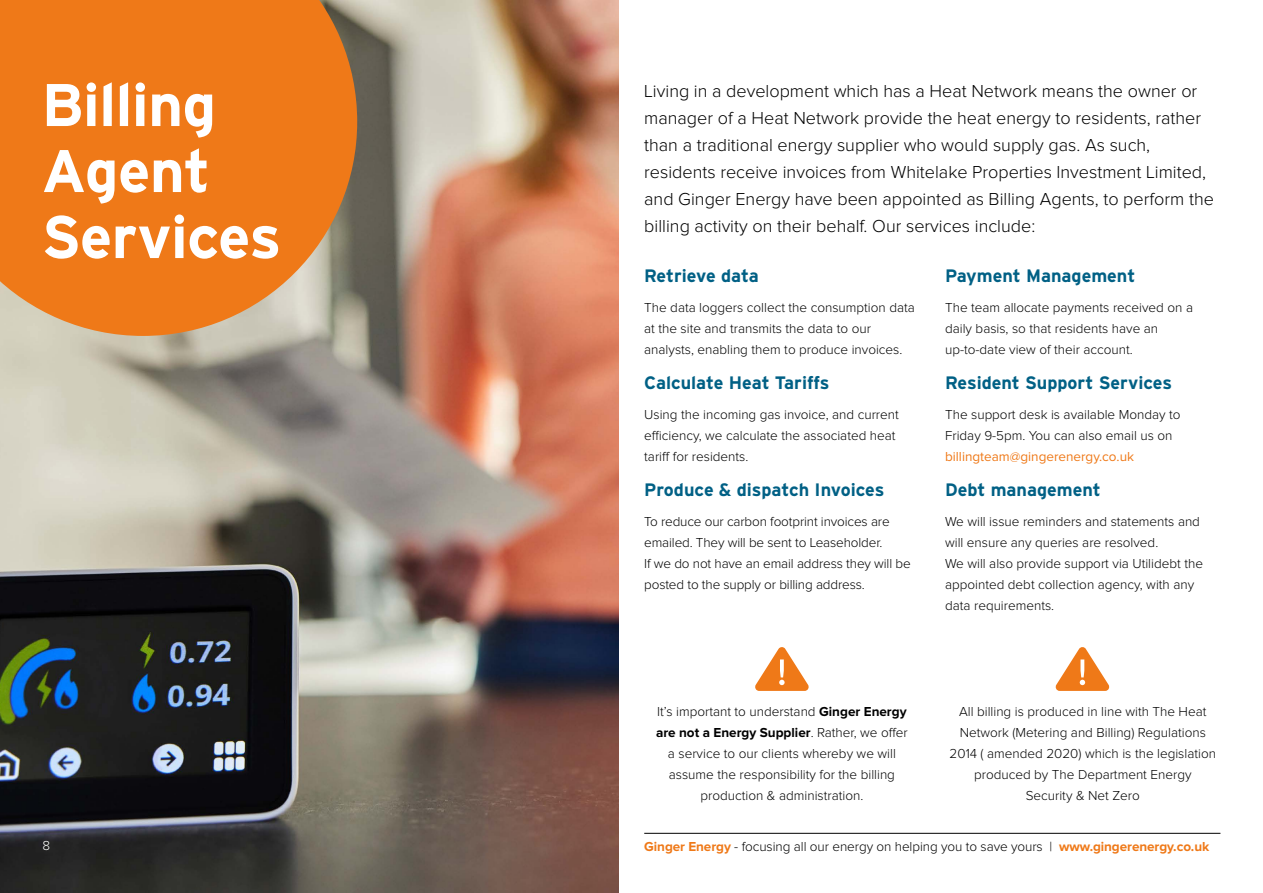
<style>
.page{position:relative;width:1263px;height:893px;background:#fff}
.page>*{position:absolute;margin:0;border:0;box-sizing:border-box;transform-origin:0 0}
.t1{font:700 60px/66px "Interstate";letter-spacing:-.01em;color:#fff}
.t2{font:300 18px/27px "Proxima Nova";color:#000}
.t3{font:700 18px "Interstate";color:#006085}
.t4{font:300 13.5px/21px "Proxima Nova";color:#000}
.t5{font:13.5px "Proxima Nova";color:#ef7918}
.t6{font:300 13.5px "Proxima Nova";color:#fff}
.s1{font-weight:700}
.s2{font-weight:700;color:#ef7918}
</style>
<div class="page">
<img style="left:0;top:0;width:619px;height:893px">
<svg style="left:0;top:0;width:357px;height:336px;background:#e77e27"></svg>
<svg style="left:755px;top:647px;width:54px;height:44px"></svg>
<svg style="left:1055px;top:647px;width:55px;height:44px"></svg>
<hr style="left:644px;top:833px;width:576px;height:1px;background:#000">
<h1 class="t1" style="left:41px;top:72px;width:241px">Billing<br>Agent<br>Services</h1>
<p class="t2" style="left:644px;top:78px;width:571px">Living in a development which has a Heat Network means the owner or manager of a Heat Network provide the heat energy to residents, rather than a traditional energy supplier who would supply gas. As such, residents receive invoices from Whitelake Properties Investment Limited, and Ginger Energy have been appointed as Billing Agents, to perform the billing activity on their behalf. Our services include:</p>
<h2 class="t3" style="left:644px;top:266px;width:116px">Retrieve data</h2>
<p class="t4" style="left:644px;top:297px;width:272px">The data loggers collect the consumption data at the site and transmits the data to our analysts, enabling them to produce invoices.</p>
<h2 class="t3" style="left:644px;top:373px;width:187px">Calculate Heat Tariffs</h2>
<p class="t4" style="left:644px;top:404px;width:256px">Using the incoming gas invoice, and current efficiency, we calculate the associated heat tariff for residents.</p>
<h2 class="t3" style="left:644px;top:480px;width:242px">Produce &amp; dispatch Invoices</h2>
<p class="t4" style="left:644px;top:511px;width:268px">To reduce our carbon footprint invoices are emailed. They will be sent to Leaseholder.<br>If we do not have an email address they will be posted to the supply or billing address.</p>
<h2 class="t3" style="left:945px;top:266px;width:192px">Payment Management</h2>
<p class="t4" style="left:945px;top:297px;width:249px">The team allocate payments received on a daily basis, so that residents have an up-to-date view of their account.</p>
<h2 class="t3" style="left:945px;top:373px;width:228px">Resident Support Services</h2>
<p class="t4" style="left:945px;top:404px;width:237px">The support desk is available Monday to<br>Friday 9-5pm. You can also email us on</p>
<p class="t5" style="left:945px;top:450px;width:190px">billingteam@gingerenergy.co.uk</p>
<h2 class="t3" style="left:945px;top:480px;width:157px">Debt management</h2>
<p class="t4" style="left:945px;top:511px;width:259px">We will issue reminders and statements and will ensure any queries are resolved.<br>We will also provide support via Utilidebt the appointed debt collection agency, with any data requirements.</p>
<p class="t6" style="left:43px;top:840px;width:9px">8</p>
<p class="t4" style="left:656px;top:702px;width:253px;text-align:center">It’s important to understand <span class="s1">Ginger Energy are not a Energy Supplier</span>. Rather, we offer a service to our clients whereby we will assume the responsibility for the billing production &amp; administration.</p>
<p class="t4" style="left:949px;top:702px;width:268px;text-align:center">All billing is produced in line with The Heat Network (Metering and Billing) Regulations 2014 ( amended 2020) which is the legislation produced by The Department Energy Security &amp; Net Zero</p>
<p class="t4" style="left:644px;top:836px;width:567px"><span class="s2">Ginger Energy</span> - focusing all our energy on helping you to save yours | <span class="s2">www.gingerenergy.co.uk</span></p>
</div>
